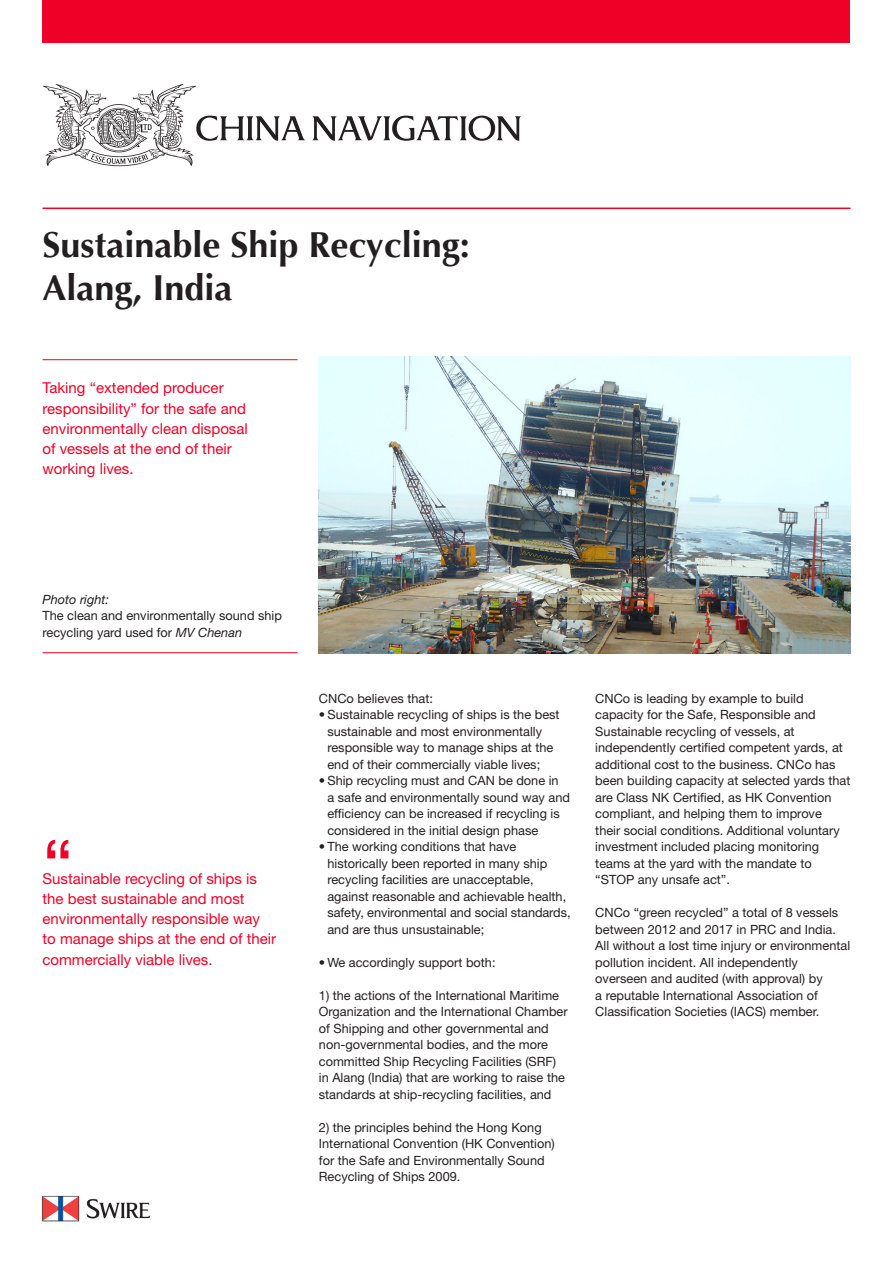
<style>
.page{position:relative;width:893px;height:1263px;background:#fff}
.page>*{position:absolute;margin:0;border:0;box-sizing:border-box;transform-origin:0 0}
.t1{font:72px "Helvetica Neue LT Std";color:#ef0027}
.t2{font:700 36px "Optima";color:#231f20}
.t3{font:15px/20.2px "Helvetica Neue LT Std";color:#ef0027}
.t4{font:12.75px/16.5px "Helvetica Neue LT Std";color:#231f20}
.t5{font:italic 12.75px "Helvetica Neue LT Std";color:#231f20}
.s1{font-style:italic}
</style>
<div class="page">
<img style="left:319px;top:356px;width:531px;height:297px">
<img style="left:41px;top:1195px;width:110px;height:27px">
<hr style="left:43px;top:652px;width:255px;height:1px;background:#ef0027">
<hr style="left:43px;top:208px;width:807px;height:1px;background:#ef0027">
<svg style="left:312px;top:116px;width:209px;height:25px"></svg>
<svg style="left:43px;top:84px;width:262px;height:82px"></svg>
<div style="left:43px;top:0;width:807px;height:43px;background:#ef0027"></div>
<hr style="left:43px;top:359px;width:255px;height:1px;background:#ef0027">
<p class="t2" style="left:43px;top:224px;width:429px">Sustainable Ship Recycling:</p>
<p class="t2" style="left:43px;top:267px;width:192px">Alang, India</p>
<p class="t3" style="left:43px;top:378px;width:207px">Taking “extended producer responsibility” for the safe and environmentally clean disposal</p>
<p class="t3" style="left:43px;top:438px;width:191px">of vessels at the end of their</p>
<p class="t3" style="left:43px;top:459px;width:93px">working lives.</p>
<p class="t5" style="left:43px;top:591px;width:68px">Photo right:</p>
<p class="t4" style="left:43px;top:607px;width:241px">The clean and environmentally sound ship recycling yard used for <span class="s1">MV Chenan</span></p>
<p class="t1" style="left:43px;top:823px;width:32px">“</p>
<p class="t3" style="left:43px;top:868px;width:235px">Sustainable recycling of ships is the best sustainable and most environmentally responsible way to manage ships at the end of their commercially viable lives.</p>
<p class="t4" style="left:319px;top:690px;width:116px">CNCo believes that:</p>
<p class="t4" style="left:319px;top:706px;width:242px">• Sustainable recycling of ships is the best</p>
<p class="t4" style="left:327px;top:723px;width:228px">sustainable and most environmentally responsible way to manage ships at the end of their commercially viable lives;</p>
<p class="t4" style="left:327px;top:772px;width:244px;text-indent:-9px">• Ship recycling must and CAN be done in<br>a safe and environmentally sound way and efficiency can be increased if recycling is considered in the initial design phase</p>
<p class="t4" style="left:319px;top:838px;width:199px">• The working conditions that have</p>
<p class="t4" style="left:327px;top:855px;width:245px">historically been reported in many ship recycling facilities are unacceptable, against reasonable and achievable health, safety, environmental and social standards, and are thus unsustainable;</p>
<p class="t4" style="left:319px;top:954px;width:178px">• We accordingly support both:</p>
<p class="t4" style="left:319px;top:987px;width:250px">1) the actions of the International Maritime Organization and the International Chamber of Shipping and other governmental and non-governmental bodies, and the more committed Ship Recycling Facilities (SRF) in Alang (India) that are working to raise the standards at ship-recycling facilities, and</p>
<p class="t4" style="left:319px;top:1119px;width:237px">2) the principles behind the Hong Kong International Convention (HK Convention) for the Safe and Environmentally Sound Recycling of Ships 2009.</p>
<p class="t4" style="left:595px;top:690px;width:257px">CNCo is leading by example to build capacity for the Safe, Responsible and Sustainable recycling of vessels, at independently certified competent yards, at additional cost to the business. CNCo has been building capacity at selected yards that are Class NK Certified, as HK Convention compliant, and helping them to improve<br>their social conditions. Additional voluntary investment included placing monitoring teams at the yard with the mandate to “STOP any unsafe act”.</p>
<p class="t4" style="left:595px;top:904px;width:256px">CNCo “green recycled” a total of 8 vessels between 2012 and 2017 in PRC and India.<br>All without a lost time injury or environmental pollution incident. All independently overseen and audited (with approval) by<br>a reputable International Association of Classification Societies (IACS) member.</p>
</div>
